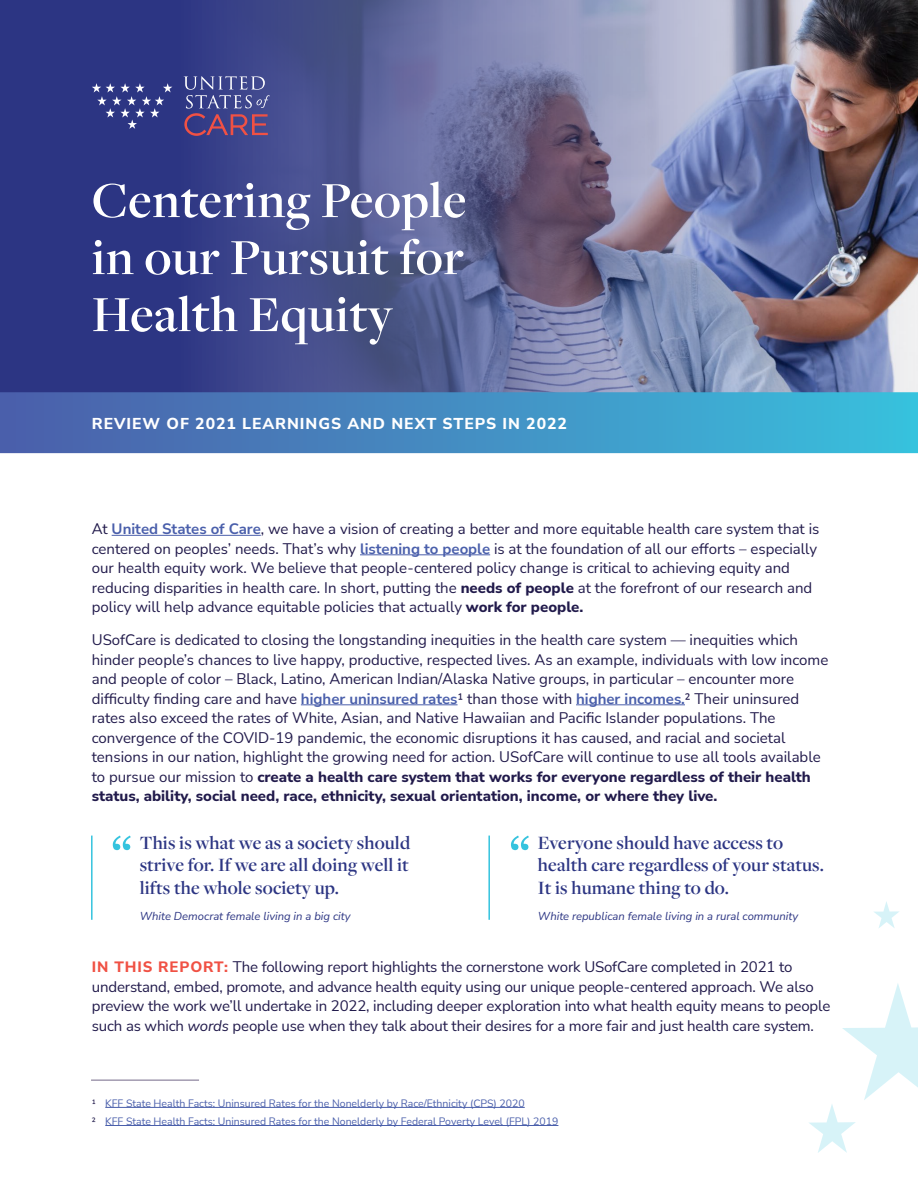
<style>
.page{position:relative;width:918px;height:1188px;background:#fff}
.page>*{position:absolute;margin:0;border:0;box-sizing:border-box;transform-origin:0 0}
.t1{font:600 52.5px/57px "Freight Disp Pro";letter-spacing:.01em;color:#fff;text-align:justify}
.t2{font:600 19.5px/22.5px "Freight Disp Pro";letter-spacing:.005em;color:#2c3583;text-align:justify}
.t3{font:800 15.75px "Nunito Sans";letter-spacing:.06em;color:#fff}
.t4{font:15px/19.5px "Nunito Sans";color:#211a4b}
.t5{font:italic 11.25px "Nunito Sans";color:#2c3583}
.t6{font:10.5px/18.1px "Nunito Sans";color:#4a5fab}
.s1{font-weight:700;color:#4a5fab}
.s2{font-weight:800}
.s3{font-weight:800;color:#f05144}
.s4{font-style:italic}
.s5{color:#211a4b}
</style>
<div class="page">
<hr style="left:112px;top:535px;width:149px;height:1px;background:#4a5fab">
<hr style="left:360px;top:554px;width:130px;height:1px;background:#4a5fab">
<hr style="left:301px;top:704px;width:157px;height:1px;background:#4a5fab">
<hr style="left:576px;top:704px;width:109px;height:1px;background:#4a5fab">
<img style="left:0;top:0;width:918px;height:392px">
<div style="left:1px;top:393px;width:916px;height:59px;background:linear-gradient(to right,#4d5da9,#39c0dd)"></div>
<svg style="left:809px;top:983px;width:109px;height:170px"></svg>
<svg style="left:113px;top:836px;width:18px;height:14px"></svg>
<svg style="left:184px;top:76px;width:86px;height:60px"></svg>
<svg style="left:92px;top:83px;width:80px;height:46px"></svg>
<hr style="left:91px;top:836px;width:2px;height:84px;background:#35c3de">
<hr style="left:105px;top:1107px;width:420px;height:1px;background:#4a5fab">
<hr style="left:105px;top:1125px;width:453px;height:1px;background:#4a5fab">
<svg style="left:511px;top:836px;width:18px;height:14px"></svg>
<hr style="left:488px;top:836px;width:2px;height:84px;background:#35c3de">
<svg style="left:874px;top:901px;width:25px;height:27px"></svg>
<hr style="left:91px;top:1079px;width:108px;height:2px;background:#a29bb0">
<h1 class="t1" style="left:92px;top:170px;width:376px">Centering People in our Pursuit for Health Equity</h1>
<p class="t3" style="left:92px;top:413px;width:477px">REVIEW OF 2021 LEARNINGS AND NEXT STEPS IN 2022</p>
<p class="t4" style="left:92px;top:519px;width:729px">At <span class="s1">United States of Care</span>, we have a vision of creating a better and more equitable health care system that is centered on peoples’ needs. That’s why <span class="s1">listening to people</span> is at the foundation of all our efforts – especially our health equity work. We believe that people-centered policy change is critical to achieving equity and reducing disparities in health care. In short, putting the <span class="s2">needs of people</span> at the forefront of our research and policy will help advance equitable policies that actually <span class="s2">work for people.</span></p>
<p class="t4" style="left:92px;top:630px;width:738px">USofCare is dedicated to closing the longstanding inequities in the health care system — inequities which hinder people’s chances to live happy, productive, respected lives. As an example, individuals with low income and people of color – Black, Latino, American Indian/Alaska Native groups, in particular – encounter more difficulty finding care and have <span class="s1">higher uninsured rates</span>1 than those with <span class="s1">higher incomes.</span>2 Their uninsured rates also exceed the rates of White, Asian, and Native Hawaiian and Pacific Islander populations. The convergence of the COVID-19 pandemic, the economic disruptions it has caused, and racial and societal tensions in our nation, highlight the growing need for action. USofCare will continue to use all tools available to pursue our mission to <span class="s2">create a health care system that works for everyone regardless of their health status, ability, social need, race, ethnicity, sexual orientation, income, or where they live.</span></p>
<h2 class="t2" style="left:140px;top:831px;width:272px">This is what we as a society should strive for. If we are all doing well it lifts the whole society up.</h2>
<p class="t5" style="left:140px;top:908px;width:212px">White Democrat female living in a big city</p>
<h2 class="t2" style="left:538px;top:831px;width:288px;text-align:left">Everyone should have access to health care regardless of your status.<br>It is humane thing to do.</h2>
<p class="t5" style="left:538px;top:908px;width:262px">White republican female living in a rural community</p>
<p class="t4" style="left:92px;top:957px;width:740px"><span class="s3">IN THIS REPORT:</span> The following report highlights the cornerstone work USofCare completed in 2021 to understand, embed, promote, and advance health equity using our unique people-centered approach. We also preview the work we’ll undertake in 2022, including deeper exploration into what health equity means to people such as which <span class="s4">words</span> people use when they talk about their desires for a more fair and just health care system.</p>
<p class="t6" style="left:92px;top:1093px;width:468px"><span class="s5">1</span> KFF State Health Facts: Uninsured Rates for the Nonelderly by Race/Ethnicity (CPS) 2020<br><span class="s5">2</span> KFF State Health Facts: Uninsured Rates for the Nonelderly by Federal Poverty Level (FPL) 2019</p>
</div>
